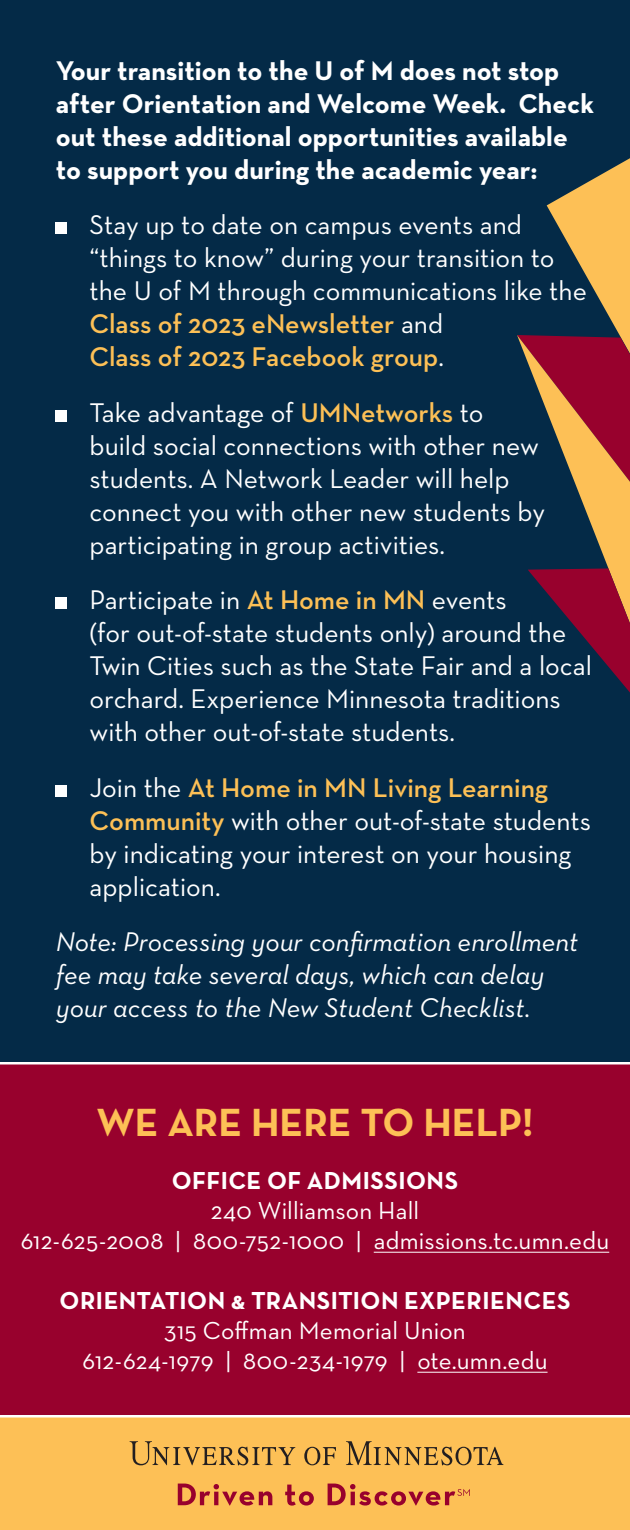
<style>
.page{position:relative;width:630px;height:1530px;background:#fff}
.page>*{position:absolute;margin:0;border:0;box-sizing:border-box;transform-origin:0 0}
.t1{font:40px "Neutra Text Bold SC";color:#fdc056}
.t2{font:27.5px/33px "Neutra Text";color:#fff}
.t3{font:700 27.5px/33px "Neutra Text";color:#fff}
.t4{font:italic 27.5px/33px "Neutra Text";color:#fff}
.t5{font:25px/30px "Neutra Text";letter-spacing:.005em;color:#fff;text-align:center}
.t6{font:25px "Neutra Text Bold SC";letter-spacing:.02em;color:#fff}
.s1{font-weight:600;color:#fdc056}
</style>
<div class="page">
<div style="left:0;top:0;width:630px;height:1105px;background:#042a47"></div>
<div style="left:0;top:1418px;width:630px;height:112px;background:#fdc056"></div>
<div style="left:0;top:1062px;width:630px;height:356px;background:#98012d"></div>
<svg style="left:346px;top:1441px;width:157px;height:24px;background:#ca9a49"></svg>
<svg style="left:304px;top:1447px;width:32px;height:18px"></svg>
<svg style="left:130px;top:1441px;width:165px;height:24px;background:#cf9e4a"></svg>
<svg style="left:178px;top:1484px;width:94px;height:22px;background:#d87b47"></svg>
<svg style="left:285px;top:1485px;width:29px;height:21px"></svg>
<svg style="left:328px;top:1484px;width:142px;height:22px;background:#dd8449"></svg>
<hr style="left:374px;top:1252px;width:235px;height:1px;background:#fff">
<hr style="left:417px;top:1372px;width:131px;height:1px;background:#fff">
<div style="left:56px;top:223px;width:11px;height:11px;background:#fff"></div>
<div style="left:56px;top:410px;width:11px;height:12px;background:#fff"></div>
<div style="left:56px;top:598px;width:11px;height:11px;background:#fff"></div>
<div style="left:56px;top:785px;width:11px;height:12px;background:#fff"></div>
<svg style="left:547px;top:158px;width:83px;height:177px"></svg>
<svg style="left:517px;top:335px;width:113px;height:233px"></svg>
<svg style="left:528px;top:568px;width:102px;height:125px"></svg>
<p class="t3" style="left:56px;top:53px;width:540px">Your transition to the U of M does not stop after Orientation and Welcome Week. Check out these additional opportunities available to support you during the academic year:</p>
<p class="t2" style="left:90px;top:208px;width:499px">Stay up to date on campus events and “things to know” during your transition to the U of M through communications like the <span class="s1">Class of 2023 eNewsletter</span> and<br><span class="s1">Class of 2023 Facebook group</span>.</p>
<p class="t2" style="left:90px;top:395px;width:457px">Take advantage of <span class="s1">UMNetworks</span> to build social connections with other new students. A Network Leader will help connect you with other new students by participating in group activities.</p>
<p class="t2" style="left:90px;top:583px;width:504px">Participate in <span class="s1">At Home in MN</span> events<br>(for out-of-state students only) around the Twin Cities such as the State Fair and a local orchard. Experience Minnesota traditions with other out-of-state students.</p>
<p class="t2" style="left:90px;top:770px;width:503px">Join the <span class="s1">At Home in MN Living Learning Community</span> with other out-of-state students by indicating your interest on your housing application.</p>
<p class="t4" style="left:56px;top:925px;width:524px">Note: Processing your confirmation enrollment fee may take several days, which can delay your access to the New Student Checklist.</p>
<h1 class="t1" style="left:96px;top:1098px;width:439px">WE ARE HERE TO HELP!</h1>
<p class="t6" style="left:172px;top:1165px;width:288px">OFFICE OF ADMISSIONS</p>
<p class="t5" style="left:21px;top:1195px;width:590px">240 Williamson Hall<br>612-625-2008 | 800-752-1000 | admissions.tc.umn.edu</p>
<p class="t6" style="left:60px;top:1285px;width:512px">ORIENTATION &amp; TRANSITION EXPERIENCES</p>
<p class="t5" style="left:82px;top:1315px;width:467px">315 Coffman Memorial Union<br>612-624-1979 | 800-234-1979 | ote.umn.edu</p>
</div>
